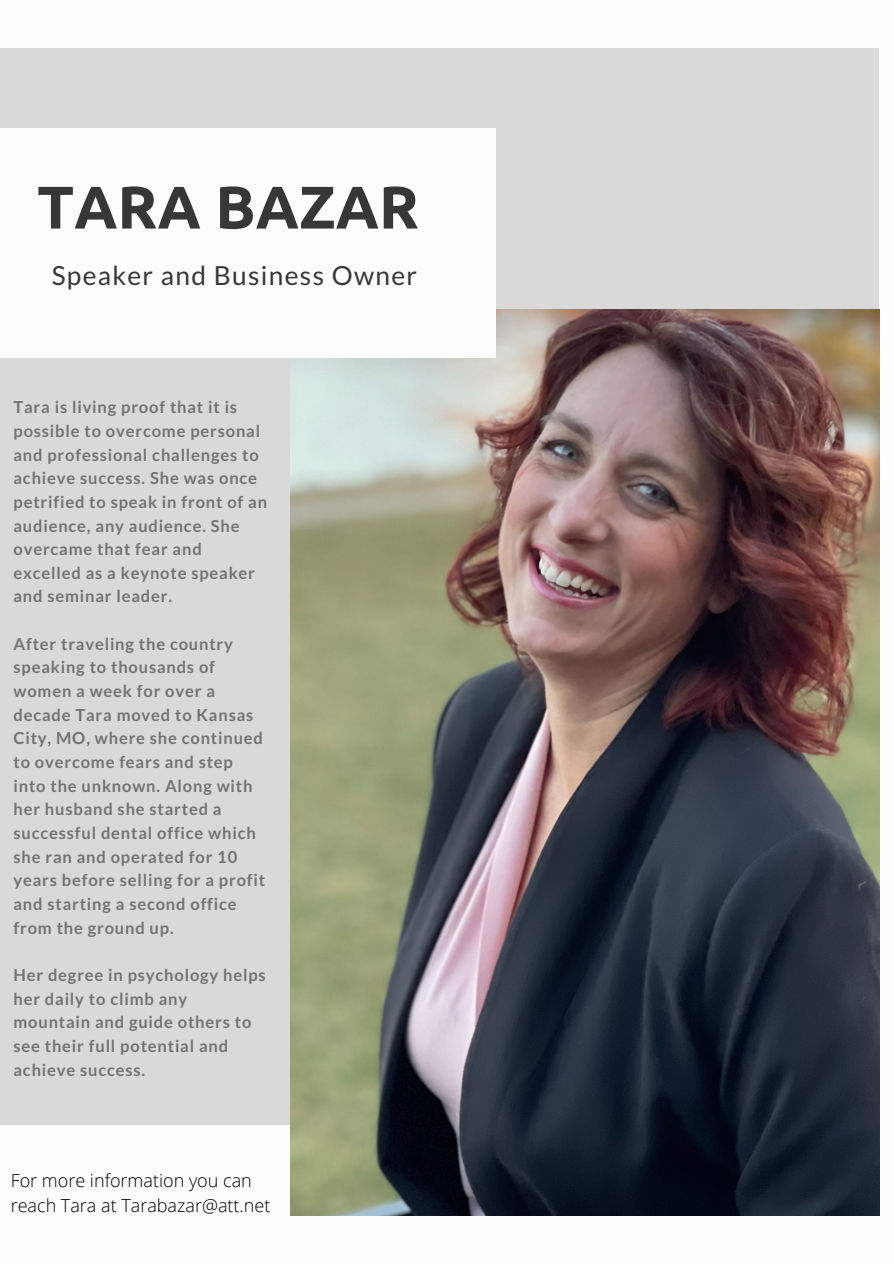
<style>
.page{position:relative;width:894px;height:1264px;background:#fff}
.page>*{position:absolute;margin:0;border:0;box-sizing:border-box;transform-origin:0 0}
.t1{font:700 60px "Ubuntu";color:#373737}
.t2{font:26.25px "Lato";letter-spacing:.05em;color:#373737}
.t3{font:300 18px/24.8px "Open Sans";color:#000}
.t4{font:700 16.5px/23.7px "Lato";letter-spacing:.05em;color:#737373}
</style>
<div class="page">
<div style="left:0;top:48px;width:878px;height:1077px;background:#d9d9d9"></div>
<img style="left:290px;top:310px;width:589px;height:905px">
<div style="left:0;top:128px;width:495px;height:229px;background:#fcfcfc"></div>
<p class="t1" style="left:37px;top:173px;width:383px">TARA BAZAR</p>
<p class="t2" style="left:52px;top:259px;width:367px">Speaker and Business Owner</p>
<p class="t4" style="left:14px;top:395px;width:255px">Tara is living proof that it is possible to overcome personal and professional challenges to achieve success. She was once petrified to speak in front of an audience, any audience. She overcame that fear and excelled as a keynote speaker and seminar leader.</p>
<p class="t4" style="left:14px;top:631px;width:253px">After traveling the country speaking to thousands of women a week for over a decade Tara moved to Kansas<br>City, MO, where she continued to overcome fears and step into the unknown. Along with her husband she started a successful dental office which she ran and operated for 10 years before selling for a profit and starting a second office from the ground up.</p>
<p class="t4" style="left:14px;top:962px;width:254px">Her degree in psychology helps her daily to climb any mountain and guide others to see their full potential and achieve success.</p>
<p class="t3" style="left:11px;top:1167px;width:261px">For more information you can reach Tara at Tarabazar@att.net</p>
</div>
